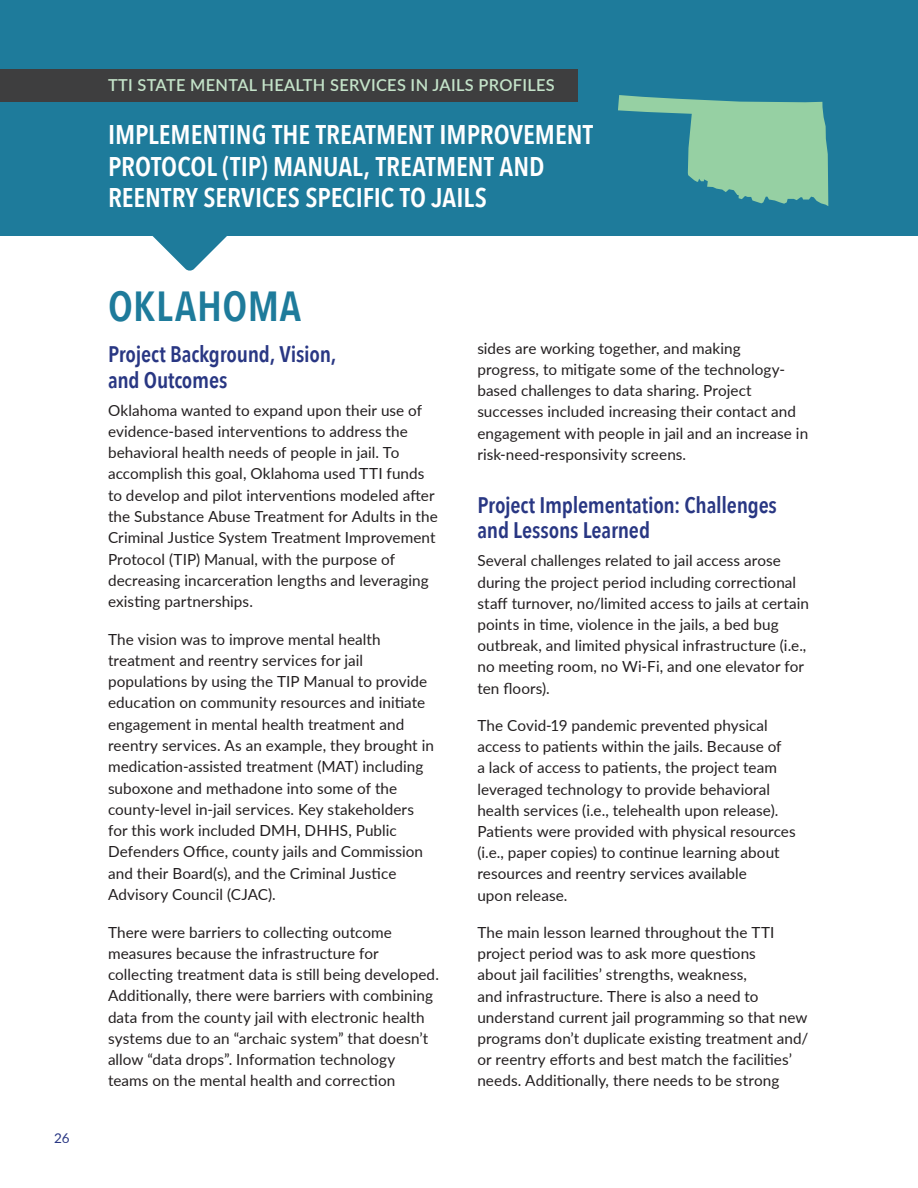
<style>
.page{position:relative;width:918px;height:1188px;background:#fff}
.page>*{position:absolute;margin:0;border:0;box-sizing:border-box;transform-origin:0 0}
.t1{font:600 42px "Avenir Next Condensed";letter-spacing:.015em;color:#1e7b9b}
.t2{font:600 27px/31.5px "Avenir Next Condensed";color:#fff}
.t3{font:600 22.5px/25.8px "Avenir Next Condensed";letter-spacing:-.01em;color:#293783}
.t4{font:600 16.5px "Lato";letter-spacing:.02em;color:#c4e3c9}
.t5{font:15.3px/21.3px "Lato";letter-spacing:.005em;color:#231f20}
.t6{font:13.5px "Lato";color:#293783}
</style>
<div class="page">
<div style="left:0;top:0;width:918px;height:235px;background:#1e7b9b"></div>
<svg style="left:143px;top:235px;width:93px;height:36px"></svg>
<div style="left:0;top:69px;width:578px;height:33px;background:#3e3e3f"></div>
<svg style="left:618px;top:95px;width:210px;height:111px"></svg>
<p class="t6" style="left:54px;top:1129px;width:17px">26</p>
<p class="t4" style="left:108px;top:73px;width:448px">TTI STATE MENTAL HEALTH SERVICES IN JAILS PROFILES</p>
<h2 class="t2" style="left:108px;top:118px;width:486px">IMPLEMENTING THE TREATMENT IMPROVEMENT<br>PROTOCOL (TIP) MANUAL, TREATMENT AND<br>REENTRY SERVICES SPECIFIC TO JAILS</h2>
<h1 class="t1" style="left:108px;top:270px;width:195px">OKLAHOMA</h1>
<h3 class="t3" style="left:108px;top:340px;width:230px">Project Background, Vision, and Outcomes</h3>
<p class="t5" style="left:108px;top:399px;width:331px">Oklahoma wanted to expand upon their use of evidence-based interventions to address the behavioral health needs of people in jail. To accomplish this goal, Oklahoma used TTI funds to develop and pilot interventions modeled after the Substance Abuse Treatment for Adults in the Criminal Justice System Treatment Improvement Protocol (TIP) Manual, with the purpose of decreasing incarceration lengths and leveraging existing partnerships.</p>
<p class="t5" style="left:108px;top:628px;width:327px">The vision was to improve mental health treatment and reentry services for jail populations by using the TIP Manual to provide education on community resources and initiate engagement in mental health treatment and reentry services. As an example, they brought in medication-assisted treatment (MAT) including suboxone and methadone into some of the county-level in-jail services. Key stakeholders for this work included DMH, DHHS, Public Defenders Office, county jails and Commission and their Board(s), and the Criminal Justice Advisory Council (CJAC).</p>
<p class="t5" style="left:108px;top:921px;width:332px">There were barriers to collecting outcome measures because the infrastructure for collecting treatment data is still being developed.<br>Additionally, there were barriers with combining data from the county jail with electronic health systems due to an “archaic system” that doesn’t allow “data drops”. Information technology teams on the mental health and correction</p>
<p class="t5" style="left:477px;top:337px;width:332px">sides are working together, and making<br>progress, to mitigate some of the technology&shy;based challenges to data sharing. Project successes included increasing their contact and engagement with people in jail and an increase in risk-need-responsivity screens.</p>
<h3 class="t3" style="left:477px;top:491px;width:301px">Project Implementation: Challenges and Lessons Learned</h3>
<p class="t5" style="left:477px;top:550px;width:333px">Several challenges related to jail access arose during the project period including correctional staff turnover, no/limited access to jails at certain points in time, violence in the jails, a bed bug outbreak, and limited physical infrastructure (i.e., no meeting room, no Wi-Fi, and one elevator for ten floors).</p>
<p class="t5" style="left:477px;top:714px;width:320px">The Covid-19 pandemic prevented physical access to patients within the jails. Because of<br>a lack of access to patients, the project team leveraged technology to provide behavioral health services (i.e., telehealth upon release).<br>Patients were provided with physical resources (i.e., paper copies) to continue learning about resources and reentry services available<br>upon release</p>
<p class="t5" style="left:477px;top:921px;width:333px">The main lesson learned throughout the TTI project period was to ask more questions<br>about jail facilities’ strengths, weakness,<br>and infrastructure. There is also a need to understand current jail programming so that new programs don’t duplicate existing treatment and/ or reentry efforts and best match the facilities’ needs. Additionally, there needs to be strong</p>
</div>
